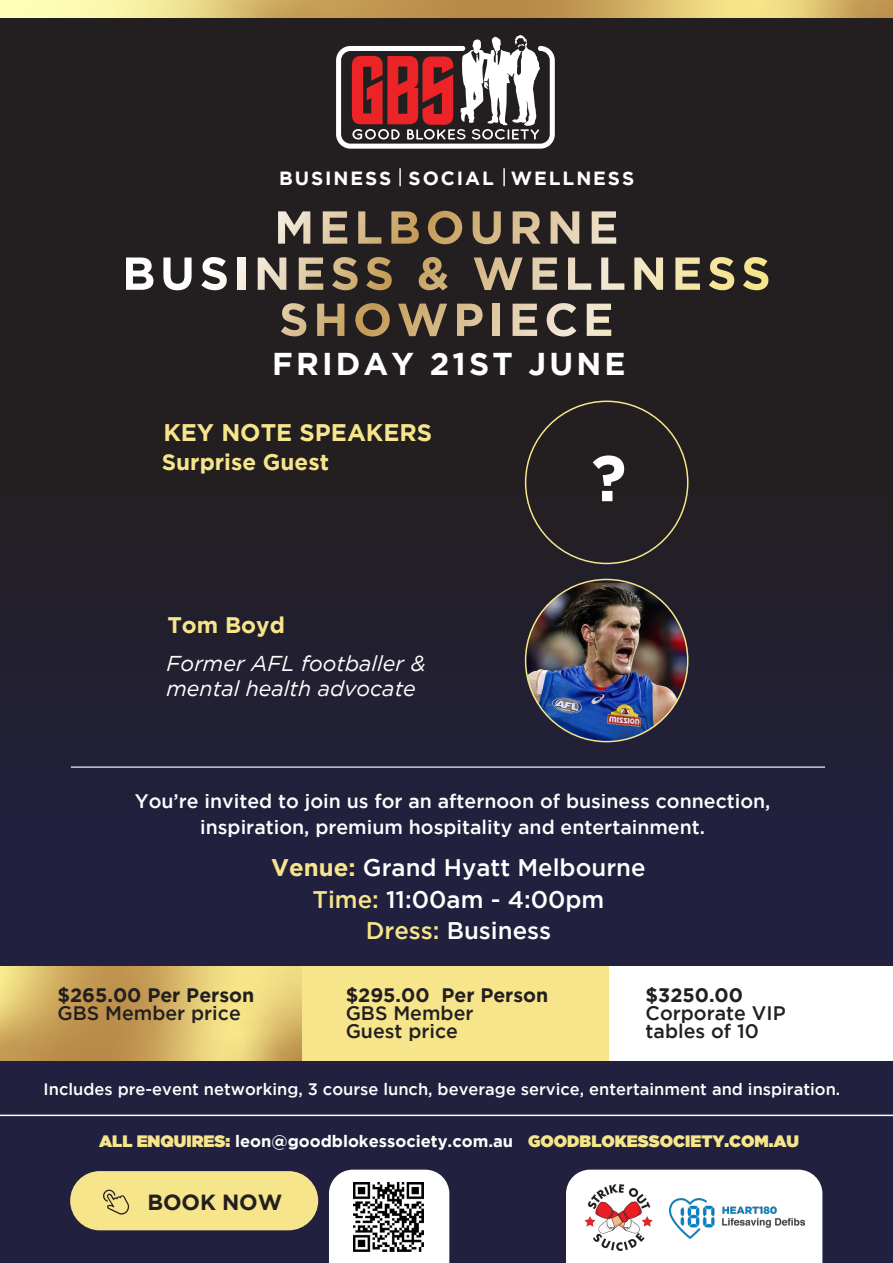
<style>
.page{position:relative;width:893px;height:1263px;background:#fff}
.page>*{position:absolute;margin:0;border:0;box-sizing:border-box;transform-origin:0 0}
.t1{font:700 64.5px "Gotham";color:#fff}
.t2{font:700 31.5px "Gotham";letter-spacing:.1em;color:#fff}
.t3{font:500 24px/31.5px "Gotham";color:#fff;text-align:center}
.t4{font:700 24px "Gotham";color:#f6e58a}
.t5{font:700 22.5px "Gotham";color:#f6e58a}
.t6{font:700 21.9px "Gotham";letter-spacing:-.01em;color:#231f20}
.t7{font:italic 21.45px/25.8px "Gotham";color:#fff}
.t8{font:500 19.5px/25.5px "Gotham";color:#fff;text-align:center}
.t9{font:500 19.5px/18px "Gotham";color:#231f20}
.t10{font:700 19.5px "Gotham";color:#231f20}
.t11{font:700 19.05px "Gotham";letter-spacing:.1em;color:#fff}
.t12{font:500 16.5px "Gotham";color:#fff}
.t13{font:16.5px "Gotham Ultra";color:#f6e58a}
.s1{font-weight:700;color:#f6e58a}
.s2{color:#f6e58a}
.s3{font-family:"Gotham";font-weight:700;color:#fff}
</style>
<div class="page">
<div style="left:0;top:10px;width:893px;height:1253px;background:linear-gradient(to bottom,#231f19,#212144)"></div>
<hr style="left:71px;top:766px;width:754px;height:2px;background:#fff">
<svg style="left:336px;top:35px;width:219px;height:114px"></svg>
<img style="left:526px;top:583px;width:162px;height:159px">
<div style="left:526px;top:401px;width:162px;height:162px;background:#231f21"></div>
<div style="left:411px;top:966px;width:482px;height:95px;background:#fff"></div>
<div style="left:214px;top:966px;width:394px;height:95px;background:#f6e58a"></div>
<svg style="left:0;top:966px;width:301px;height:95px"></svg>
<div style="left:70px;top:1171px;width:248px;height:59px;background:#f6e58a;border-radius:30px"></div>
<svg style="left:103px;top:1190px;width:27px;height:24px"></svg>
<hr style="left:0;top:1114px;width:893px;height:2px;background:#fff">
<svg style="left:566px;top:1170px;width:256px;height:93px"></svg>
<svg style="left:329px;top:1170px;width:120px;height:93px"></svg>
<img style="left:669px;top:1198px;width:135px;height:41px">
<img style="left:577px;top:1176px;width:82px;height:82px">
<svg style="left:399px;top:168px;width:2px;height:18px"></svg>
<svg style="left:503px;top:168px;width:2px;height:18px"></svg>
<svg style="left:0;top:0;width:893px;height:17px;background:#d8bc71"></svg>
<svg style="left:278px;top:211px;width:32px;height:33px"></svg>
<svg style="left:323px;top:211px;width:24px;height:33px"></svg>
<svg style="left:358px;top:211px;width:23px;height:33px"></svg>
<svg style="left:391px;top:211px;width:28px;height:33px"></svg>
<svg style="left:428px;top:211px;width:34px;height:33px"></svg>
<svg style="left:473px;top:211px;width:28px;height:33px"></svg>
<svg style="left:513px;top:211px;width:28px;height:33px"></svg>
<svg style="left:551px;top:211px;width:28px;height:33px"></svg>
<svg style="left:592px;top:211px;width:24px;height:33px"></svg>
<svg style="left:126px;top:257px;width:27px;height:33px"></svg>
<svg style="left:163px;top:257px;width:29px;height:33px"></svg>
<svg style="left:201px;top:257px;width:26px;height:33px"></svg>
<div style="left:238px;top:257px;width:7px;height:33px;background:#f6efe5"></div>
<svg style="left:258px;top:257px;width:28px;height:33px"></svg>
<svg style="left:299px;top:257px;width:24px;height:33px"></svg>
<svg style="left:332px;top:257px;width:26px;height:33px"></svg>
<svg style="left:366px;top:257px;width:26px;height:33px"></svg>
<svg style="left:419px;top:257px;width:29px;height:33px"></svg>
<svg style="left:474px;top:257px;width:49px;height:33px;background:#7b6c58"></svg>
<svg style="left:532px;top:257px;width:25px;height:33px"></svg>
<svg style="left:568px;top:257px;width:23px;height:33px"></svg>
<svg style="left:601px;top:257px;width:23px;height:33px"></svg>
<svg style="left:634px;top:257px;width:29px;height:33px"></svg>
<svg style="left:675px;top:257px;width:25px;height:33px"></svg>
<svg style="left:709px;top:257px;width:25px;height:33px"></svg>
<svg style="left:743px;top:257px;width:25px;height:33px"></svg>
<svg style="left:281px;top:303px;width:25px;height:33px"></svg>
<svg style="left:317px;top:304px;width:27px;height:32px"></svg>
<svg style="left:355px;top:303px;width:35px;height:33px"></svg>
<svg style="left:398px;top:304px;width:49px;height:32px;background:#77654a"></svg>
<svg style="left:457px;top:304px;width:26px;height:32px"></svg>
<div style="left:493px;top:304px;width:7px;height:32px;background:#e0caa6"></div>
<svg style="left:513px;top:304px;width:24px;height:32px"></svg>
<svg style="left:547px;top:303px;width:29px;height:33px"></svg>
<svg style="left:587px;top:304px;width:24px;height:32px"></svg>
<img style="left:354px;top:1182px;width:69px;height:69px">
<p class="t11" style="left:279px;top:167px;width:356px">BUSINESS SOCIAL WELLNESS</p>
<h2 class="t2" style="left:272px;top:346px;width:355px">FRIDAY 21ST JUNE</h2>
<p class="t4" style="left:163px;top:418px;width:270px">KEY NOTE SPEAKERS</p>
<p class="t5" style="left:162px;top:449px;width:169px">Surprise Guest</p>
<p class="t5" style="left:167px;top:612px;width:119px">Tom Boyd</p>
<p class="t7" style="left:167px;top:650px;width:260px">Former AFL footballer &amp; mental health advocate</p>
<h1 class="t1" style="left:591px;top:441px;width:37px">?</h1>
<p class="t8" style="left:135px;top:788px;width:637px">You’re invited to join us for an afternoon of business connection, inspiration, premium hospitality and entertainment.</p>
<p class="t3" style="left:271px;top:851px;width:376px"><span class="s1">Venue:</span> Grand Hyatt Melbourne<br><span class="s2">Time:</span> 11:00am - 4:00pm<br><span class="s2">Dress:</span> Business</p>
<p class="t10" style="left:57px;top:984px;width:198px">$265.00 Per Person</p>
<p class="t9" style="left:57px;top:1004px;width:185px">GBS Member price</p>
<p class="t10" style="left:346px;top:984px;width:204px">$295.00 Per Person</p>
<p class="t9" style="left:346px;top:1004px;width:129px">GBS Member<br>Guest price</p>
<p class="t10" style="left:646px;top:984px;width:99px">$3250.00</p>
<p class="t9" style="left:646px;top:1004px;width:142px">Corporate VIP tables of 10</p>
<p class="t12" style="left:44px;top:1080px;width:798px">Includes pre-event networking, 3 course lunch, beverage service, entertainment and inspiration.</p>
<p class="t13" style="left:99px;top:1132px;width:702px">ALL ENQUIRES: <span class="s3">leon@goodblokessociety.com.au</span> GOODBLOKESSOCIETY.COM.AU</p>
<p class="t6" style="left:148px;top:1190px;width:136px">BOOK NOW</p>
</div>
